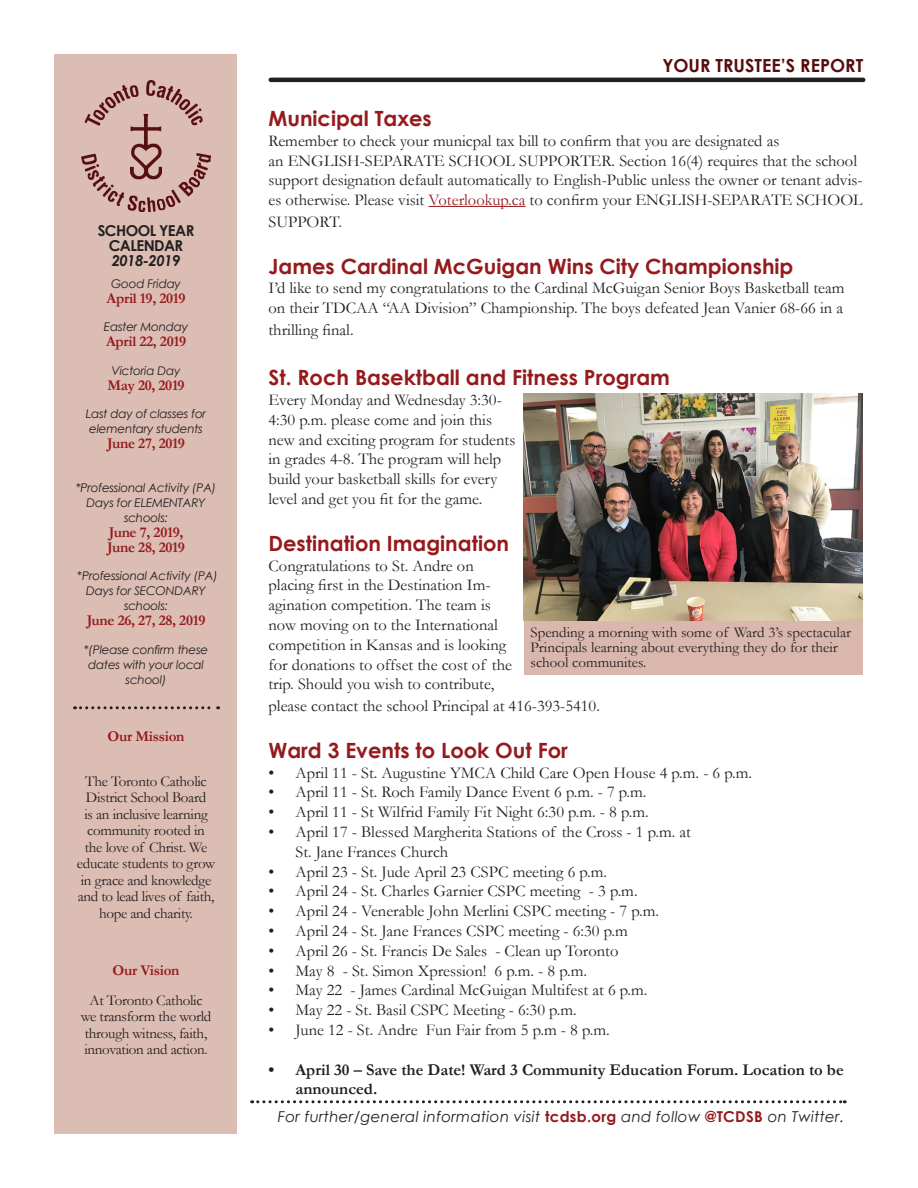
<style>
.page{position:relative;width:918px;height:1188px;background:#fff}
.page>*{position:absolute;margin:0;border:0;box-sizing:border-box;transform-origin:0 0}
.t1{font:700 21px "Century Gothic";color:#951a1d}
.t2{font:700 18px "Century Gothic";color:#550d0e}
.t3{font:16.5px/19.8px "Garamond";color:#231f20}
.t4{font:700 16.5px/19.8px "Garamond";color:#231f20}
.t5{font:15px/16.5px "Garamond";letter-spacing:-.02em;color:#231f20;text-align:center}
.t6{font:15px/15px "Garamond";color:#231f20}
.t7{font:700 15px "Garamond";letter-spacing:-.02em;color:#951a1d}
.t8{font:italic 15px "Century Gothic";letter-spacing:.02em;color:#231f20}
.t9{font:700 15px/15px "Century Gothic";letter-spacing:-.04em;color:#231f20;text-align:center}
.t10{font:italic 700 15px "Century Gothic";letter-spacing:-.04em;color:#231f20}
.t11{font:italic 12px/15px "Century Gothic";letter-spacing:-.02em;color:#231f20;text-align:center}
.s1{font-style:normal}
.s2{color:#951a1d}
.s3{font-weight:700;font-style:normal;color:#951a1d}
</style>
<div class="page">
<hr style="left:429px;top:206px;width:96px;height:1px;background:#951a1d">
<div style="left:54px;top:54px;width:182px;height:1080px;background:#dcbdb4"></div>
<img style="left:82px;top:80px;width:129px;height:132px">
<hr style="left:271px;top:78px;width:592px;height:4px;background:#231f20">
<svg style="left:252px;top:1100px;width:593px;height:3px"></svg>
<div style="left:524px;top:620px;width:339px;height:55px;background:#d9b7ad"></div>
<img style="left:524px;top:393px;width:339px;height:227px">
<svg style="left:75px;top:706px;width:144px;height:3px"></svg>
<p class="t9" style="left:98px;top:222px;width:98px">SCHOOL YEAR<br>CALENDAR</p>
<p class="t10" style="left:112px;top:249px;width:70px">2018-2019</p>
<p class="t11" style="left:111px;top:276px;width:72px">Good Friday</p>
<p class="t7" style="left:107px;top:288px;width:80px">April 19, 2019</p>
<p class="t11" style="left:104px;top:319px;width:86px">Easter Monday</p>
<p class="t7" style="left:106px;top:331px;width:82px">April 22, 2019</p>
<p class="t11" style="left:112px;top:363px;width:70px">Victoria Day</p>
<p class="t7" style="left:107px;top:375px;width:79px">May 20, 2019</p>
<p class="t11" style="left:86px;top:406px;width:122px;text-align:left">Last day of classes for elementary students</p>
<p class="t7" style="left:107px;top:433px;width:79px">June 27, 2019</p>
<p class="t11" style="left:76px;top:480px;width:142px">*Professional Activity (PA)<br>Days for ELEMENTARY schools:</p>
<p class="t7" style="left:109px;top:522px;width:76px">June 7, 2019,</p>
<p class="t7" style="left:107px;top:537px;width:79px">June 28, 2019</p>
<p class="t11" style="left:77px;top:568px;width:142px"><span class="s1">*</span>Professional Activity (PA)<br>Days for SECONDARY schools:</p>
<p class="t7" style="left:87px;top:610px;width:120px">June 26, 27, 28, 2019</p>
<p class="t11" style="left:84px;top:642px;width:126px">*(Please confirm these dates with your local school)</p>
<p class="t7" style="left:108px;top:726px;width:78px">Our Mission</p>
<p class="t5" style="left:77px;top:772px;width:140px">The Toronto Catholic<br>District School Board<br>is an inclusive learning community rooted in the love of Christ. We educate students to grow in grace and knowledge and to lead lives of faith, hope and charity.</p>
<p class="t7" style="left:113px;top:960px;width:68px">Our Vision</p>
<p class="t5" style="left:81px;top:991px;width:132px">At Toronto Catholic we transform the world through witness, faith, innovation and action.</p>
<p class="t2" style="left:662px;top:52px;width:202px">YOUR TRUSTEE’S REPORT</p>
<p class="t1" style="left:268px;top:102px;width:165px">Municipal Taxes</p>
<p class="t3" style="left:268px;top:130px;width:512px">Remember to check your municpal tax bill to confirm that you are designated as</p>
<p class="t3" style="left:268px;top:150px;width:596px">an ENGLISH-SEPARATE SCHOOL SUPPORTER. Section 16(4) requires that the school support designation default automatically to English-Public unless the owner or tenant advis&shy;es otherwise. Please visit <span class="s2">Voterlookup.ca</span> to confirm your ENGLISH-SEPARATE SCHOOL</p>
<p class="t3" style="left:268px;top:211px;width:75px">SUPPORT.</p>
<p class="t1" style="left:268px;top:250px;width:526px">James Cardinal McGuigan Wins City Championship</p>
<p class="t3" style="left:268px;top:278px;width:578px">I’d like to send my congratulations to the Cardinal McGuigan Senior Boys Basketball team on their TDCAA “AA Division” Championship. The boys defeated Jean Vanier 68-66 in a</p>
<p class="t3" style="left:268px;top:319px;width:87px">thrilling final.</p>
<p class="t1" style="left:268px;top:362px;width:403px">St. Roch Basektball and Fitness Program</p>
<p class="t3" style="left:268px;top:389px;width:248px">Every Monday and Wednesday 3:30- 4:30 p.m. please come and join this new and exciting program for students in grades 4-8. The program will help build your basketball skills for every level and get you fit for the game.</p>
<p class="t1" style="left:268px;top:527px;width:242px">Destination Imagination</p>
<p class="t3" style="left:268px;top:555px;width:245px">Congratulations to St. Andre on placing first in the Destination Im&shy;agination competition. The team is now moving on to the International competition in Kansas and is looking for donations to offset the cost of the trip. Should you wish to contribute,</p>
<p class="t3" style="left:268px;top:695px;width:333px">please contact the school Principal at 416-393-5410.</p>
<p class="t1" style="left:268px;top:734px;width:301px">Ward 3 Events to Look Out For</p>
<p class="t3" style="left:268px;top:762px;width:485px">• April 11 - St. Augustine YMCA Child Care Open House 4 p.m. - 6 p.m.</p>
<p class="t3" style="left:268px;top:782px;width:380px">• April 11 - St. Roch Family Dance Event 6 p.m. - 7 p.m.</p>
<p class="t3" style="left:268px;top:802px;width:382px">• April 11 - St Wilfrid Family Fit Night 6:30 p.m. - 8 p.m.</p>
<p class="t3" style="left:296px;top:821px;width:397px;text-indent:-27px">• April 17 - Blessed Margherita Stations of the Cross - 1 p.m. at<br>St. Jane Frances Church</p>
<p class="t3" style="left:268px;top:861px;width:340px">• April 23 - St. Jude April 23 CSPC meeting 6 p.m.</p>
<p class="t3" style="left:268px;top:881px;width:371px">• April 24 - St. Charles Garnier CSPC meeting - 3 p.m.</p>
<p class="t3" style="left:268px;top:901px;width:392px">• April 24 - Venerable John Merlini CSPC meeting - 7 p.m.</p>
<p class="t3" style="left:268px;top:920px;width:361px">• April 24 - St. Jane Frances CSPC meeting - 6:30 p.m</p>
<p class="t3" style="left:268px;top:940px;width:351px">• April 26 - St. Francis De Sales - Clean up Toronto</p>
<p class="t3" style="left:268px;top:960px;width:320px">• May 8 - St. Simon Xpression! 6 p.m. - 8 p.m.</p>
<p class="t3" style="left:268px;top:980px;width:381px">• May 22 - James Cardinal McGuigan Multifest at 6 p.m.</p>
<p class="t3" style="left:268px;top:1000px;width:310px">• May 22 - St. Basil CSPC Meeting - 6:30 p.m.</p>
<p class="t3" style="left:268px;top:1019px;width:343px">• June 12 - St. Andre Fun Fair from 5 p.m - 8 p.m.</p>
<p class="t4" style="left:296px;top:1060px;width:550px;text-indent:-27px">• April 30 – Save the Date! Ward 3 Community Education Forum. Location to be announced.</p>
<p class="t6" style="left:531px;top:624px;width:322px">Spending a morning with some of Ward 3’s spectacular<br>Principals learning about everything they do for their school communites.</p>
<p class="t8" style="left:278px;top:1106px;width:568px">For further/general information visit <span class="s3">tcdsb.org</span> and follow <span class="s3">@TCDSB</span> on Twitter.</p>
</div>
